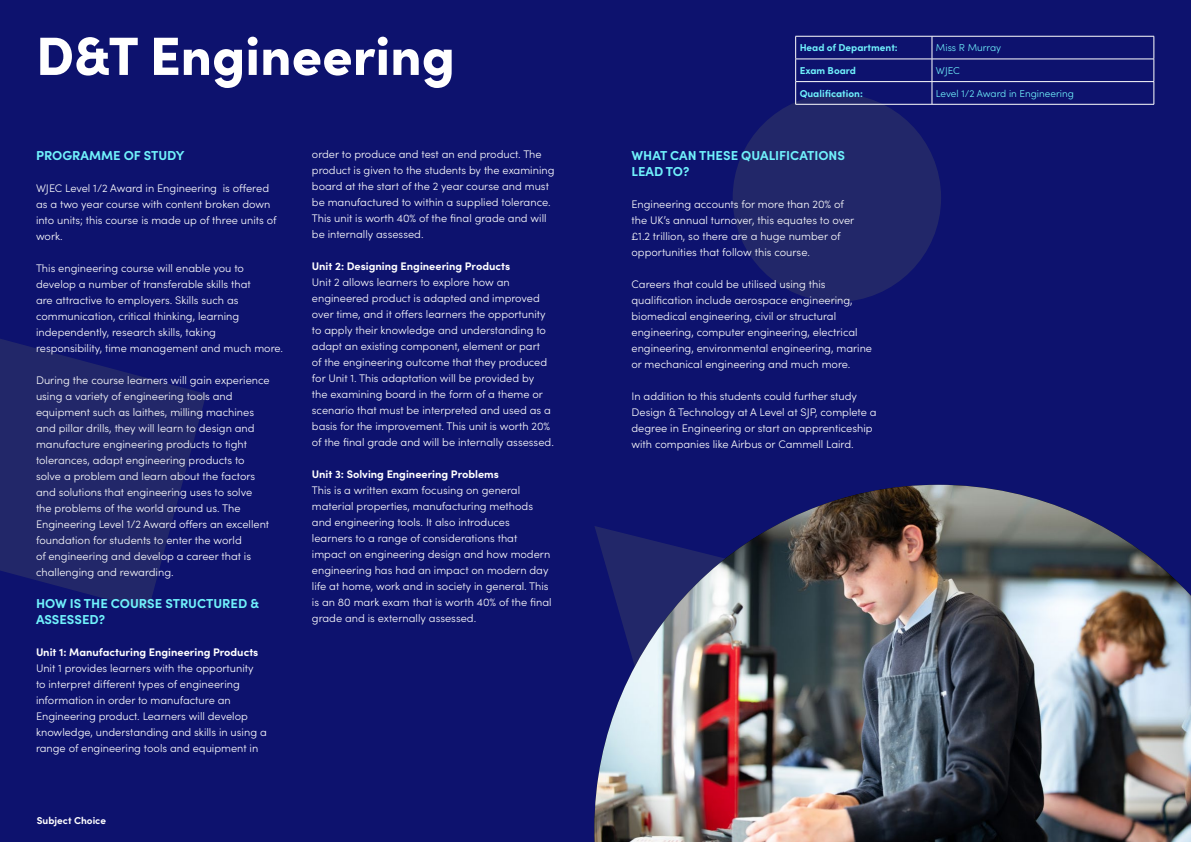
<style>
.page{position:relative;width:1191px;height:842px;background:#0d126e}
.page>*{position:absolute;margin:0;border:0;box-sizing:border-box;transform-origin:0 0}
.t1{font:900 54px "Sofia Pro";color:#fff}
.t2{font:700 13px/16px "Sofia Pro";color:#70f2fc}
.t3{font:300 11px/16px "Sofia Pro";color:#fff}
.t4{font:700 11px "Sofia Pro";color:#fff}
.t5{font:300 10px "Sofia Pro";color:#70f2fc}
.t6{font:700 10px "Sofia Pro";color:#70f2fc}
.t7{font:700 10px "Sofia Pro";color:#fff}
</style>
<div class="page">
<div style="left:732px;top:94px;width:209px;height:208px;background:#282d68;border-radius:50%"></div>
<svg style="left:0;top:339px;width:206px;height:271px;fill:#222769"></svg>
<img style="left:594px;top:485px;width:597px;height:357px">
<hr style="left:795px;top:36px;width:137px;height:1px;background:#fff">
<hr style="left:932px;top:36px;width:222px;height:1px;background:#fff">
<hr style="left:795px;top:59px;width:137px;height:1px;background:#fff">
<hr style="left:932px;top:59px;width:222px;height:1px;background:#fff">
<hr style="left:795px;top:81px;width:137px;height:1px;background:#fff">
<svg style="left:795px;top:37px;width:1px;height:67px"></svg>
<hr style="left:932px;top:81px;width:222px;height:1px;background:#fff">
<svg style="left:931px;top:37px;width:1px;height:67px"></svg>
<svg style="left:1153px;top:37px;width:1px;height:67px"></svg>
<hr style="left:795px;top:104px;width:137px;height:1px;background:#fff">
<hr style="left:932px;top:104px;width:222px;height:1px;background:#fff">
<h1 class="t1" style="left:36px;top:14px;width:420px">D&amp;T Engineering</h1>
<p class="t2" style="left:36px;top:146px;width:150px">PROGRAMME OF STUDY</p>
<p class="t3" style="left:36px;top:179px;width:242px">WJEC Level 1/2 Award in Engineering is o!ered as a two year course with content broken down into units; this course is made up of three units of work.</p>
<p class="t3" style="left:36px;top:259px;width:249px">This engineering course will enable you to develop a number of transferable skills that<br>are attractive to employers. Skills such as communication, critical thinking, learning independently, research skills, taking responsibility, time management and much more.</p>
<p class="t3" style="left:36px;top:371px;width:235px">During the course learners will gain experience using a variety of engineering tools and equipment such as laithes, milling machines and pillar drills, they will learn to design and manufacture engineering products to tight tolerances, adapt engineering products to solve a problem and learn about the factors and solutions that engineering uses to solve the problems of the world around us. The Engineering Level 1/2 Award o!ers an excellent foundation for students to enter the world<br>of engineering and develop a career that is challenging and rewarding.</p>
<p class="t2" style="left:36px;top:594px;width:224px">HOW IS THE COURSE STRUCTURED &amp;<br>ASSESSED?</p>
<p class="t4" style="left:36px;top:643px;width:224px">Unit 1: Manufacturing Engineering Products</p>
<p class="t3" style="left:36px;top:659px;width:232px">Unit 1 provides learners with the opportunity<br>to interpret di!erent types of engineering information in order to manufacture an Engineering product. Learners will develop knowledge, understanding and skills in using a range of engineering tools and equipment in</p>
<p class="t7" style="left:37px;top:813px;width:71px">Subject Choice</p>
<p class="t3" style="left:312px;top:146px;width:244px">order to produce and test an end product. The product is given to the students by the examining board at the start of the 2 year course and must be manufactured to within a supplied tolerance.<br>This unit is worth 40% of the final grade and will be internally assessed.</p>
<p class="t4" style="left:312px;top:258px;width:200px">Unit 2: Designing Engineering Products</p>
<p class="t3" style="left:312px;top:274px;width:243px">Unit 2 allows learners to explore how an engineered product is adapted and improved over time, and it o!ers learners the opportunity to apply their knowledge and understanding to adapt an existing component, element or part<br>of the engineering outcome that they produced for Unit 1. This adaptation will be provided by<br>the examining board in the form of a theme or scenario that must be interpreted and used as a basis for the improvement. This unit is worth 20% of the final grade and will be internally assessed.</p>
<p class="t4" style="left:312px;top:466px;width:188px">Unit 3: Solving Engineering Problems</p>
<p class="t3" style="left:312px;top:482px;width:241px">This is a written exam focusing on general material properties, manufacturing methods and engineering tools. It also introduces learners to a range of considerations that impact on engineering design and how modern engineering has had an impact on modern day life at home, work and in society in general. This is an 80 mark exam that is worth 40% of the final grade and is externally assessed.</p>
<p class="t6" style="left:799px;top:40px;width:100px">Head of Department:</p>
<p class="t5" style="left:936px;top:40px;width:67px">Miss R Murray</p>
<p class="t6" style="left:799px;top:63px;width:58px">Exam Board</p>
<p class="t5" style="left:936px;top:63px;width:25px">WJEC</p>
<p class="t6" style="left:799px;top:85px;width:65px">Qualification:</p>
<p class="t5" style="left:936px;top:86px;width:139px">Level 1/2 Award in Engineering</p>
<p class="t2" style="left:631px;top:146px;width:215px">WHAT CAN THESE QUALIFICATIONS<br>LEAD TO?</p>
<p class="t3" style="left:631px;top:195px;width:224px">Engineering accounts for more than 20% of the UK’s annual turnover, this equates to over £1.2 trillion, so there are a huge number of opportunities that follow this course.</p>
<p class="t3" style="left:631px;top:275px;width:242px">Careers that could be utilised using this qualification include aerospace engineering, biomedical engineering, civil or structural engineering, computer engineering, electrical engineering, environmental engineering, marine or mechanical engineering and much more.</p>
<p class="t3" style="left:631px;top:387px;width:247px">In addition to this students could further study Design &amp; Technology at A Level at SJP, complete a degree in Engineering or start an apprenticeship with companies like Airbus or Cammell Laird.</p>
</div>
